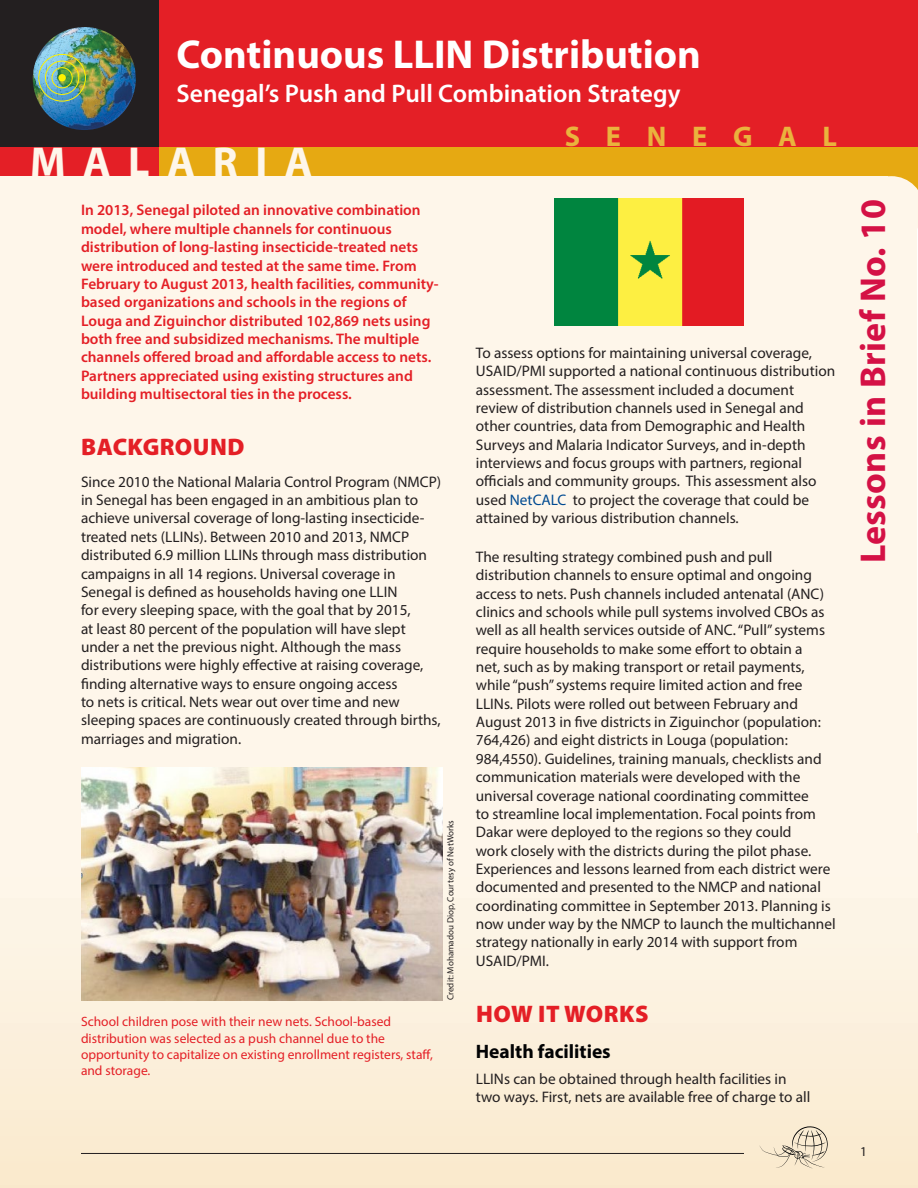
<style>
.page{position:relative;width:918px;height:1188px;background:#fff}
.page>*{position:absolute;margin:0;border:0;box-sizing:border-box;transform-origin:0 0}
.t1{font:700 42px "Myriad Pro";letter-spacing:.42em;color:#fef6ea}
.Body_Main_with_bulle{font:700 40.5px "Myriad Pro";color:#fff}
.Body_Main_with_bulle-2{font:700 36px "Myriad Pro";letter-spacing:.01em;color:#d41145}
.t2{font:700 28.5px "Myriad Pro";letter-spacing:.9em;color:#eab33d}
.Body_Main_with_bulle-3{font:600 25.5px "Myriad Pro";color:#fff}
.Header_1{font:900 24px "Myriad Pro";letter-spacing:.02em;color:#e41f26}
.Header_3{font:700 19.5px "Myriad Pro";color:#020304}
.Body_Main{font:15.3px/18.3px "Myriad Pro";color:#231f20}
.Body_Main-2{font:600 15.3px/18.3px "Myriad Pro";color:#e41f26}
.Body_Main-3{font:13.5px/16.2px "Myriad Pro";color:#e41f26}
.t3{font:13.5px "Myriad Pro";color:#231f20}
.t4{font:9px "Myriad Pro";color:#231f20}
.s1{color:#004a91}
</style>
<div class="page">
<div style="left:0;top:21px;width:917px;height:1167px;background:#fef6ea"></div>
<div style="left:0;top:833px;width:918px;height:355px;background:linear-gradient(to bottom,#fef7ed,#faeace)"></div>
<svg style="left:759px;top:1126px;width:69px;height:43px;background:#e3d6bd"></svg>
<hr style="left:81px;top:1153px;width:663px;height:1px;background:#231f20">
<div style="left:0;top:0;width:918px;height:148px;background:#e41f26"></div>
<div style="left:0;top:0;width:159px;height:148px;background:#231f20"></div>
<div style="left:38px;top:148px;width:880px;height:50px;background:#e6a912"></div>
<div style="left:0;top:148px;width:159px;height:50px;background:#e41f26"></div>
<svg style="left:888px;top:176px;width:30px;height:52px"></svg>
<div style="left:1px;top:176px;width:887px;height:37px;background:#fef6ea"></div>
<img style="left:33px;top:27px;width:103px;height:103px;border-radius:52px">
<img style="left:81px;top:767px;width:361px;height:233px">
<div style="left:58px;top:74px;width:8px;height:8px;background:#fff200;border-radius:50%"></div>
<div style="left:52px;top:67px;width:20px;height:21px;border:1px solid #fff200;border-radius:50%"></div>
<div style="left:45px;top:61px;width:34px;height:34px;border:1px solid #fff200;border-radius:50%"></div>
<div style="left:39px;top:54px;width:47px;height:47px;border:1px solid #fff200;border-radius:50%"></div>
<img style="left:554px;top:198px;width:189px;height:127px">
<p class="Body_Main_with_bulle" style="left:176px;top:28px;width:526px">Continuous LLIN Distribution</p>
<p class="Body_Main_with_bulle-3" style="left:176px;top:77px;width:505px">Senegal’s Push and Pull Combination Strategy</p>
<p class="t2" style="left:565px;top:118px;width:274px">SENEGAL</p>
<h1 class="t1" style="left:30px;top:135px;width:284px">MALARIA</h1>
<p class="Body_Main-2" style="left:81px;top:201px;width:359px">In 2013, Senegal piloted an innovative combination model, where multiple channels for continuous distribution of long-lasting insecticide-treated nets were introduced and tested at the same time. From February to August 2013, health facilities, community&shy;based organizations and schools in the regions of Louga and Ziguinchor distributed 102,869 nets using both free and subsidized mechanisms. The multiple channels offered broad and affordable access to nets.<br>Partners appreciated using existing structures and building multisectoral ties in the process.</p>
<p class="Header_1" style="left:81px;top:431px;width:165px">BACKGROUND</p>
<p class="Body_Main" style="left:81px;top:472px;width:362px">Since 2010 the National Malaria Control Program (NMCP) in Senegal has been engaged in an ambitious plan to achieve universal coverage of long-lasting insecticide&shy;treated nets (LLINs). Between 2010 and 2013, NMCP distributed 6.9 million LLINs through mass distribution campaigns in all 14 regions. Universal coverage in Senegal is defined as households having one LLIN<br>for every sleeping space, with the goal that by 2015,<br>at least 80 percent of the population will have slept under a net the previous night. Although the mass distributions were highly effective at raising coverage, finding alternative ways to ensure ongoing access<br>to nets is critical. Nets wear out over time and new sleeping spaces are continuously created through births, marriages and migration.</p>
<p class="Body_Main" style="left:476px;top:343px;width:361px">To assess options for maintaining universal coverage, USAID/PMI supported a national continuous distribution assessment. The assessment included a document review of distribution channels used in Senegal and other countries, data from Demographic and Health Surveys and Malaria Indicator Surveys, and in-depth interviews and focus groups with partners, regional officials and community groups. This assessment also used <span class="s1">NetCALC</span> to project the coverage that could be attained by various distribution channels.</p>
<p class="Body_Main" style="left:476px;top:547px;width:361px">The resulting strategy combined push and pull distribution channels to ensure optimal and ongoing access to nets. Push channels included antenatal (ANC) clinics and schools while pull systems involved CBOs as well as all health services outside of ANC. “Pull” systems require households to make some effort to obtain a<br>net, such as by making transport or retail payments, while “push” systems require limited action and free LLINs. Pilots were rolled out between February and August 2013 in five districts in Ziguinchor (population:<br>764,426) and eight districts in Louga (population:<br>984,4550). Guidelines, training manuals, checklists and communication materials were developed with the universal coverage national coordinating committee<br>to streamline local implementation. Focal points from Dakar were deployed to the regions so they could<br>work closely with the districts during the pilot phase.<br>Experiences and lessons learned from each district were documented and presented to the NMCP and national coordinating committee in September 2013. Planning is now under way by the NMCP to launch the multichannel strategy nationally in early 2014 with support from USAID/PMI.</p>
<p class="Header_1" style="left:476px;top:997px;width:174px">HOW IT WORKS</p>
<p class="Header_3" style="left:476px;top:1039px;width:136px">Health facilities</p>
<p class="Body_Main" style="left:476px;top:1069px;width:336px">LLINs can be obtained through health facilities in two ways. First, nets are available free of charge to all</p>
<p class="t4" style="left:445px;top:1000px;width:181px;rotate:-90deg">Credit: Mohamadou Diop, Courtesy of NetWorks</p>
<p class="Body_Main-3" style="left:81px;top:1014px;width:353px">School children pose with their new nets. School-based distribution was selected as a push channel due to the opportunity to capitalize on existing enrollment registers, staff, and storage.</p>
<p class="Body_Main_with_bulle-2" style="left:849px;top:563px;width:365px;rotate:-90deg">Lessons in Brief No. 10</p>
<p class="t3" style="left:860px;top:1143px;width:8px">1</p>
</div>
